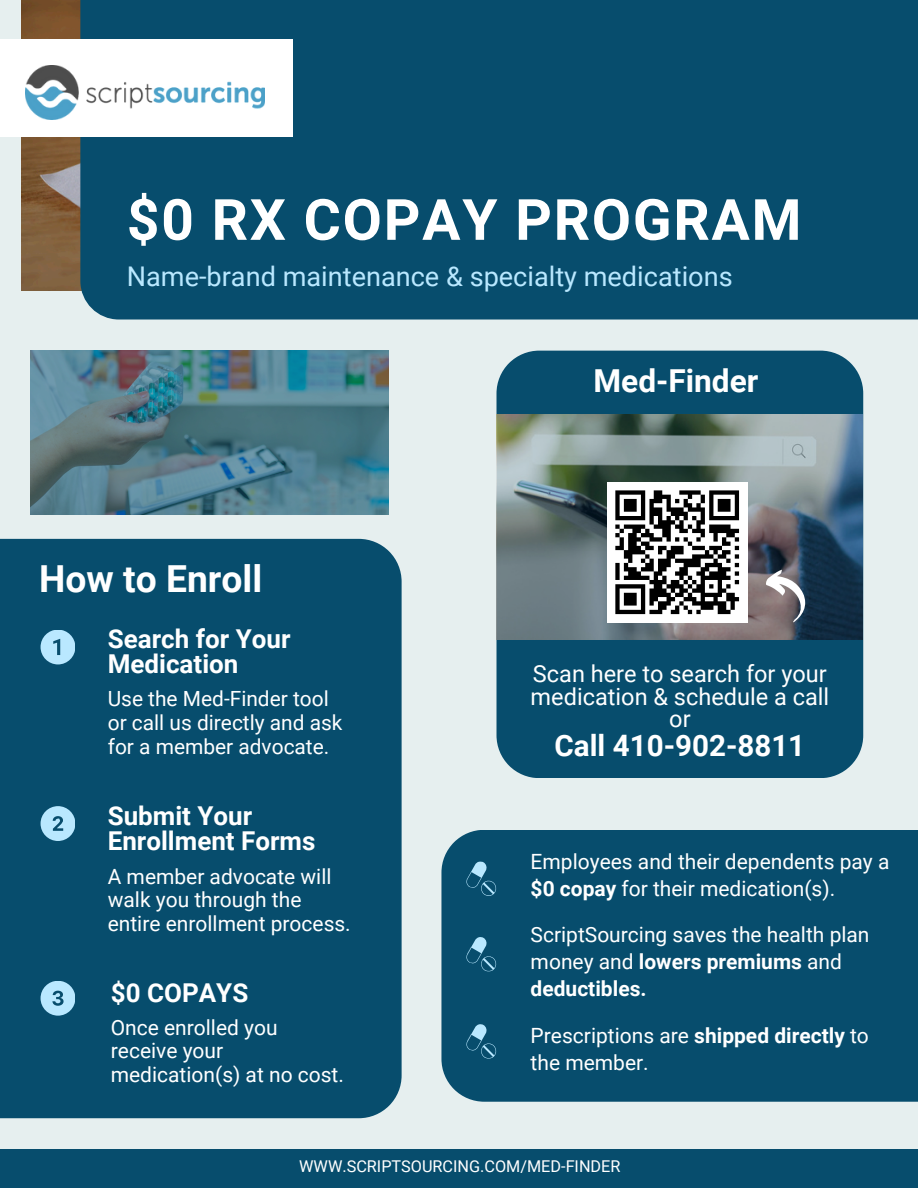
<style>
.page{position:relative;width:918px;height:1188px;background:#e6efef}
.page>*{position:absolute;margin:0;border:0;box-sizing:border-box;transform-origin:0 0}
.t1{font:700 57px "Roboto";letter-spacing:.03em;color:#fff}
.t2{font:700 37.2px "Roboto";color:#fff}
.t3{font:700 31.65px "Roboto";color:#fff}
.t4{font:700 29.55px "Roboto";color:#fff}
.t5{font:27.15px "Roboto";color:#b9e8ff}
.t6{font:700 25.95px/24.8px "Roboto";color:#fff}
.t7{font:23.55px/22.5px "Roboto";color:#fff;text-align:center}
.t8{font:21px/23.7px "Roboto";color:#fff}
.t9{font:700 21px "Roboto";color:#fff}
.t10{font:20.85px/23.7px "Roboto";color:#fff}
.t11{font:16.2px "Roboto";color:#fff}
.s1{font-weight:700}
.s2{font-weight:400}
</style>
<div class="page">
<img style="left:22px;top:0;width:58px;height:290px">
<div style="left:0;top:1149px;width:918px;height:39px;background:#074d6d"></div>
<div style="left:0;top:539px;width:402px;height:579px;background:#074d6d"></div>
<div style="left:80px;top:0;width:838px;height:320px;background:#074d6d"></div>
<div style="left:0;top:39px;width:293px;height:98px;background:#fff"></div>
<img style="left:25px;top:65px;width:240px;height:54px">
<div style="left:441px;top:830px;width:477px;height:272px;background:#074d6d"></div>
<svg style="left:466px;top:861px;width:31px;height:35px"></svg>
<svg style="left:466px;top:937px;width:31px;height:35px"></svg>
<svg style="left:466px;top:1024px;width:31px;height:35px"></svg>
<div style="left:497px;top:351px;width:366px;height:427px;background:#074d6d"></div>
<img style="left:496px;top:414px;width:367px;height:225px">
<svg style="left:41px;top:806px;width:34px;height:35px"></svg>
<svg style="left:41px;top:981px;width:34px;height:35px"></svg>
<svg style="left:41px;top:630px;width:34px;height:34px"></svg>
<svg style="left:31px;top:351px;width:358px;height:164px;background:#527b89"></svg>
<div style="left:607px;top:482px;width:141px;height:141px;background:#fff"></div>
<svg style="left:615px;top:490px;width:125px;height:125px"></svg>
<svg style="left:766px;top:570px;width:39px;height:52px;background:#928d92"></svg>
<h5 class="t1" style="left:127px;top:187px;width:676px">$0 RX COPAY PROGRAM</h5>
<h5 class="t5" style="left:127px;top:260px;width:607px">Name-brand maintenance &amp; specialty medications</h5>
<p class="t2" style="left:39px;top:558px;width:225px">How to Enroll</p>
<p class="t6" style="left:108px;top:627px;width:184px">Search for Your<br>Medication</p>
<p class="t10" style="left:108px;top:688px;width:236px">Use the Med-Finder tool or call us directly and ask for a member advocate.</p>
<p class="t6" style="left:108px;top:804px;width:209px">Submit Your<br>Enrollment Forms</p>
<h1 class="t8" style="left:108px;top:865px;width:225px">A member advocate will walk you through the</h1>
<p class="t8" style="left:108px;top:912px;width:245px">entire enrollment process.</p>
<p class="t6" style="left:111px;top:981px;width:139px">$0 COPAYS</p>
<p class="t8" style="left:111px;top:1016px;width:168px">Once enrolled you</p>
<h3 class="t8" style="left:111px;top:1039px;width:114px">receive your</h3>
<p class="t8" style="left:111px;top:1063px;width:235px">medication(s) at no cost.</p>
<h2 class="t3" style="left:594px;top:363px;width:166px">Med-Finder</h2>
<h2 class="t7" style="left:531px;top:663px;width:300px">Scan here to search for your medication &amp; schedule a call or</h2>
<h6 class="t4" style="left:555px;top:728px;width:252px">Call 410-902-8811</h6>
<h4 class="t8" style="left:531px;top:849px;width:360px;line-height:27px">Employees and their dependents pay a <span class="s1">$0 copay</span> for their medication(s).</h4>
<p class="t8" style="left:531px;top:923px;width:340px">ScriptSourcing saves the health plan</p>
<p class="t9" style="left:531px;top:950px;width:313px"><span class="s2">money and</span> lowers premiums <span class="s2">and</span></p>
<h4 class="t9" style="left:531px;top:977px;width:117px">deductibles.</h4>
<p class="t8" style="left:531px;top:1024px;width:340px">Prescriptions are <span class="s1">shipped directly</span> to</p>
<p class="t8" style="left:531px;top:1051px;width:120px">the member.</p>
<p class="t11" style="left:299px;top:1157px;width:323px">WWW.SCRIPTSOURCING.COM/MED-FINDER</p>
</div>
